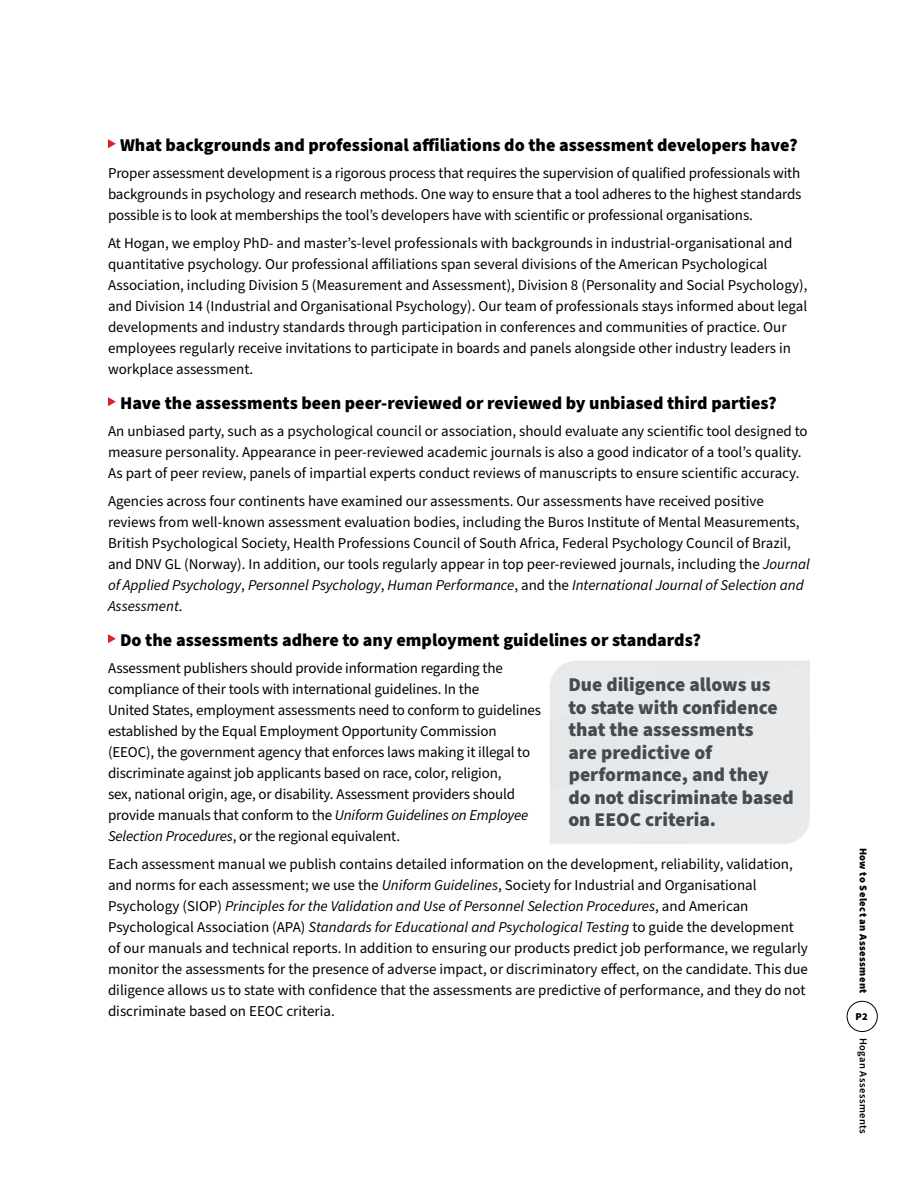
<style>
.page{position:relative;width:918px;height:1188px;background:#fff}
.page>*{position:absolute;margin:0;border:0;box-sizing:border-box;transform-origin:0 0}
.t1{font:900 19.5px/22.5px "Source Sans Pro";color:#434c51}
.t2{font:900 18px "Source Sans Pro";color:#000}
.t3{font:15px/21px "Source Sans Pro";color:#000}
.t4{font:900 10.5px "Source Sans Pro";letter-spacing:.04em;color:#000}
.t5{font:600 10.5px "Source Sans Pro";letter-spacing:.04em;color:#000}
.s1{font-style:italic}
</style>
<div class="page">
<div style="left:847px;top:1001px;width:31px;height:31px;border:1px solid #000;border-radius:50%"></div>
<svg style="left:108px;top:139px;width:8px;height:9px"></svg>
<svg style="left:108px;top:397px;width:8px;height:9px"></svg>
<svg style="left:108px;top:634px;width:8px;height:9px"></svg>
<div style="left:550px;top:661px;width:260px;height:183px;background:#e8e9ea"></div>
<p class="t2" style="left:120px;top:132px;width:679px">What backgrounds and professional affiliations do the assessment developers have?</p>
<p class="t3" style="left:108px;top:163px;width:695px;text-align:justify">Proper assessment development is a rigorous process that requires the supervision of qualified professionals with backgrounds in psychology and research methods. One way to ensure that a tool adheres to the highest standards possible is to look at memberships the tool’s developers have with scientific or professional organisations.</p>
<p class="t3" style="left:108px;top:233px;width:701px">At Hogan, we employ PhD- and master’s-level professionals with backgrounds in industrial-organisational and quantitative psychology. Our professional affiliations span several divisions of the American Psychological Association, including Division 5 (Measurement and Assessment), Division 8 (Personality and Social Psychology), and Division 14 (Industrial and Organisational Psychology). Our team of professionals stays informed about legal developments and industry standards through participation in conferences and communities of practice. Our employees regularly receive invitations to participate in boards and panels alongside other industry leaders in workplace assessment.</p>
<p class="t2" style="left:120px;top:390px;width:658px">Have the assessments been peer-reviewed or reviewed by unbiased third parties?</p>
<p class="t3" style="left:108px;top:421px;width:701px">An unbiased party, such as a psychological council or association, should evaluate any scientific tool designed to measure personality. Appearance in peer-reviewed academic journals is also a good indicator of a tool’s quality.<br>As part of peer review, panels of impartial experts conduct reviews of manuscripts to ensure scientific accuracy.</p>
<p class="t3" style="left:108px;top:491px;width:703px">Agencies across four continents have examined our assessments. Our assessments have received positive reviews from well-known assessment evaluation bodies, including the Buros Institute of Mental Measurements, British Psychological Society, Health Professions Council of South Africa, Federal Psychology Council of Brazil, and DNV GL (Norway). In addition, our tools regularly appear in top peer-reviewed journals, including the <span class="s1">Journal of Applied Psychology</span>, <span class="s1">Personnel Psychology</span>, <span class="s1">Human Performance</span>, and the <span class="s1">International Journal of Selection and Assessment</span>.</p>
<p class="t2" style="left:120px;top:627px;width:582px">Do the assessments adhere to any employment guidelines or standards?</p>
<p class="t3" style="left:108px;top:658px;width:435px">Assessment publishers should provide information regarding the compliance of their tools with international guidelines. In the<br>United States, employment assessments need to conform to guidelines established by the Equal Employment Opportunity Commission (EEOC), the government agency that enforces laws making it illegal to discriminate against job applicants based on race, color, religion,<br>sex, national origin, age, or disability. Assessment providers should provide manuals that conform to the <span class="s1">Uniform Guidelines on Employee Selection Procedures</span>, or the regional equivalent.</p>
<p class="t3" style="left:108px;top:854px;width:702px">Each assessment manual we publish contains detailed information on the development, reliability, validation, and norms for each assessment; we use the <span class="s1">Uniform Guidelines</span>, Society for Industrial and Organisational Psychology (SIOP) <span class="s1">Principles for the Validation and Use of Personnel Selection Procedures</span>, and American Psychological Association (APA) <span class="s1">Standards for Educational and Psychological Testing</span> to guide the development of our manuals and technical reports. In addition to ensuring our products predict job performance, we regularly monitor the assessments for the presence of adverse impact, or discriminatory effect, on the candidate. This due diligence allows us to state with confidence that the assessments are predictive of performance, and they do not discriminate based on EEOC criteria.</p>
<h1 class="t1" style="left:568px;top:674px;width:227px">Due diligence allows us<br>to state with confidence that the assessments<br>are predictive of performance, and they do not discriminate based on EEOC criteria.</h1>
<p class="t4" style="left:871px;top:848px;width:147px;rotate:90deg">How to Select an Assessment</p>
<p class="t4" style="left:855px;top:1009px;width:14px">P2</p>
<p class="t5" style="left:870px;top:1038px;width:98px;rotate:90deg">Hogan Assessments</p>
</div>
